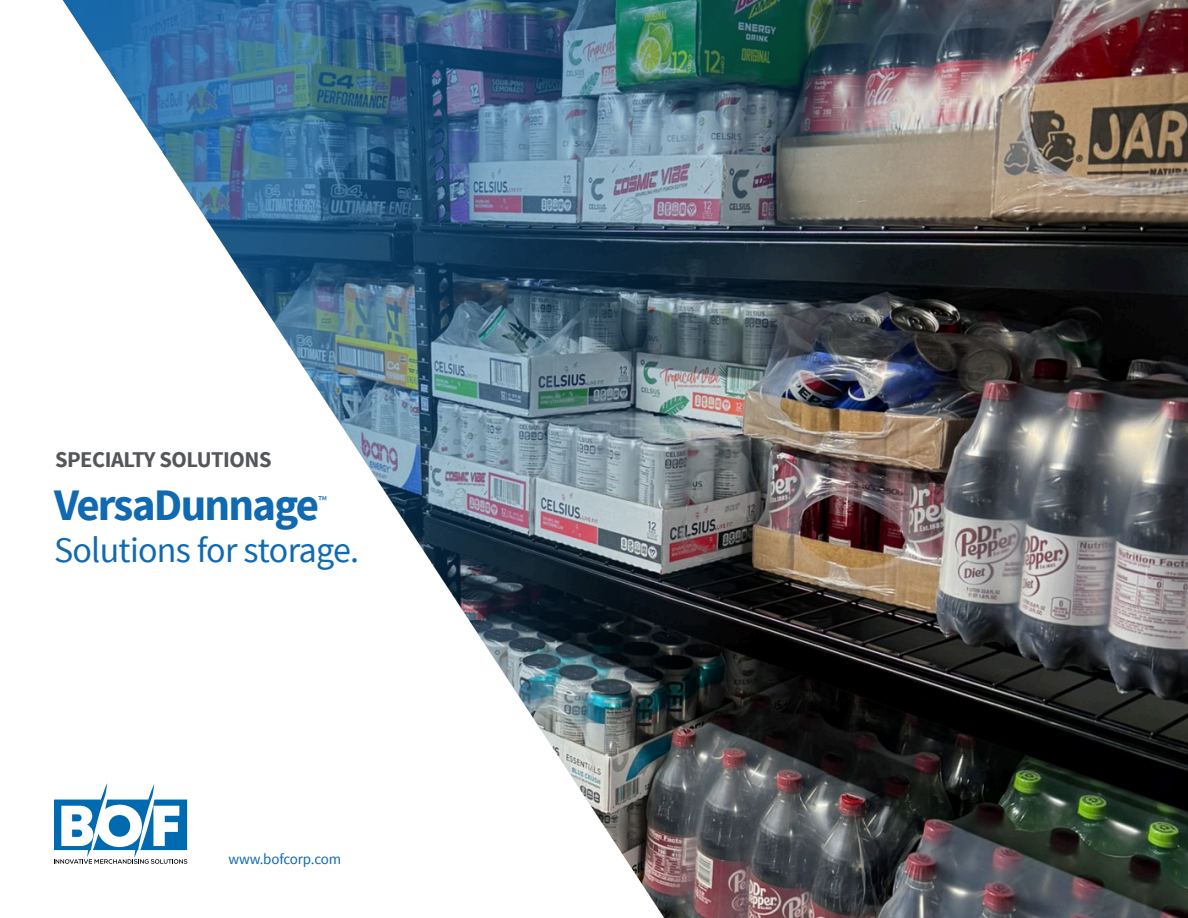
<style>
.page{position:relative;width:1188px;height:918px;background:#fff}
.page>*{position:absolute;margin:0;border:0;box-sizing:border-box;transform-origin:0 0}
.t1{font:700 45px "Source Sans Pro";letter-spacing:-.04em;color:#106ab2}
.t2{font:36px "Source Sans Pro";letter-spacing:-.02em;color:#106ab2}
.t3{font:700 22.5px "Source Sans Pro";letter-spacing:-.02em;color:#54565a}
.t4{font:15px "Source Sans Pro";letter-spacing:-.01em;color:#106ab2}
.t5{font:13.05px "Source Sans Pro";color:#106ab2}
</style>
<div class="page">
<img style="left:63px;top:0;width:1125px;height:918px">
<svg style="left:54px;top:783px;width:133px;height:81px"></svg>
<p class="t3" style="left:55px;top:445px;width:218px">SPECIALTY SOLUTIONS</p>
<p class="t1" style="left:54px;top:476px;width:267px">VersaDunnage</p>
<p class="t5" style="left:318px;top:492px;width:10px">™</p>
<p class="t2" style="left:54px;top:527px;width:307px">Solutions for storage.</p>
<p class="t4" style="left:228px;top:850px;width:114px">www.bofcorp.com</p>
</div>
